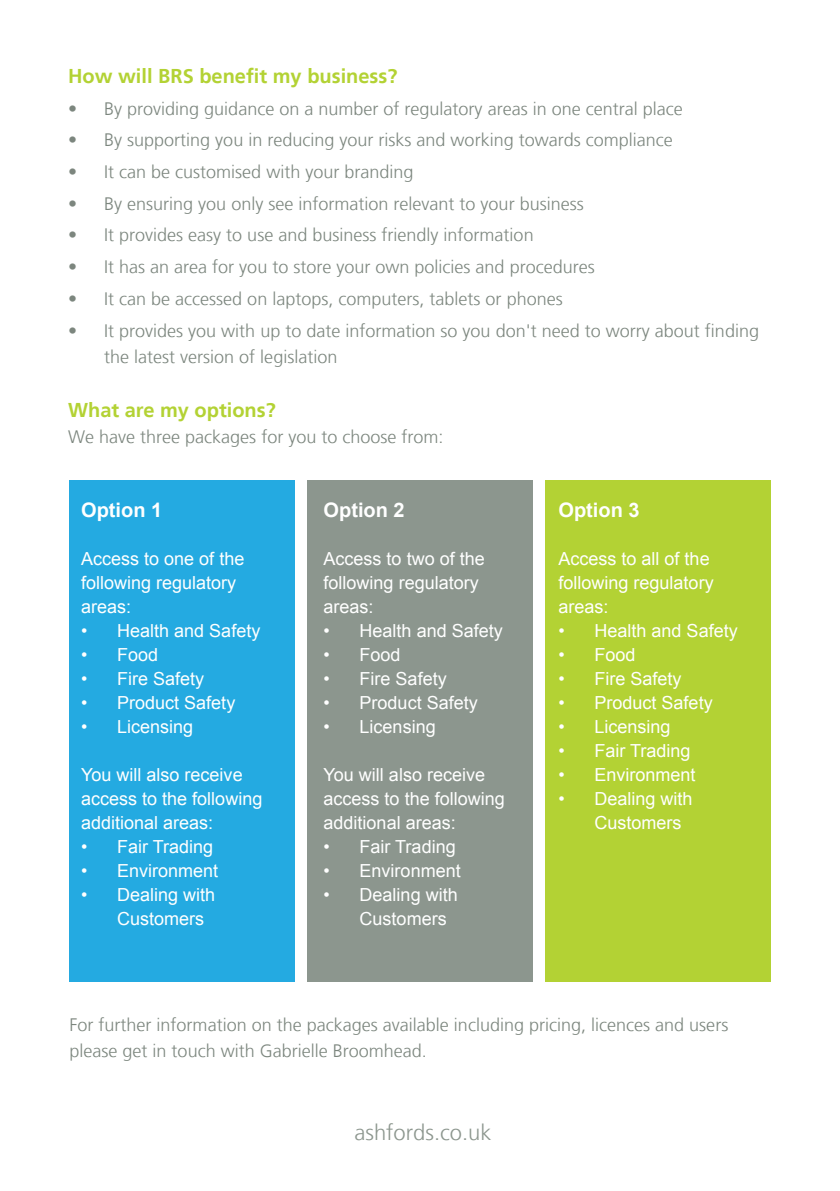
<style>
.page{position:relative;width:840px;height:1191px;background:#fff}
.page>*{position:absolute;margin:0;border:0;box-sizing:border-box;transform-origin:0 0}
.t1{font:300 22px "Frutiger LT";color:#8c968e}
.Section_Header{font:700 20px "Frutiger LT";color:#b3d234}
.t2{font:700 20px "Arial";color:#fff}
.Section_Header-2{font:300 18px/26px "Frutiger LT";color:#7c867e}
.t3{font:18px/24px "Arial";color:#fff}
</style>
<div class="page">
<div style="left:69px;top:480px;width:226px;height:502px;background:#24aae1"></div>
<div style="left:307px;top:480px;width:225px;height:502px;background:#8c968e"></div>
<div style="left:544px;top:480px;width:226px;height:502px;background:#b3d234"></div>
<p class="Section_Header" style="left:68px;top:64px;width:330px">How will BRS benefit my business?</p>
<p class="Section_Header-2" style="left:68px;top:96px;width:616px">• By providing guidance on a number of regulatory areas in one central place</p>
<p class="Section_Header-2" style="left:68px;top:127px;width:606px">• By supporting you in reducing your risks and working towards compliance</p>
<p class="Section_Header-2" style="left:68px;top:159px;width:347px">• It can be customised with your branding</p>
<p class="Section_Header-2" style="left:68px;top:191px;width:517px">• By ensuring you only see information relevant to your business</p>
<p class="Section_Header-2" style="left:68px;top:222px;width:467px">• It provides easy to use and business friendly information</p>
<p class="Section_Header-2" style="left:68px;top:254px;width:528px">• It has an area for you to store your own policies and procedures</p>
<p class="Section_Header-2" style="left:68px;top:286px;width:496px">• It can be accessed on laptops, computers, tablets or phones</p>
<p class="Section_Header-2" style="left:104px;top:317px;width:656px;text-indent:-36px">• It provides you with up to date information so you don't need to worry about finding the latest version of legislation</p>
<p class="Section_Header" style="left:68px;top:398px;width:209px">What are my options?</p>
<p class="Section_Header-2" style="left:68px;top:423px;width:377px">We have three packages for you to choose from:</p>
<p class="t2" style="left:81px;top:496px;width:83px">Option 1</p>
<p class="t3" style="left:81px;top:546px;width:165px">Access to one of the following regulatory areas:</p>
<p class="t3" style="left:81px;top:618px;width:181px">• Health and Safety</p>
<p class="t3" style="left:81px;top:642px;width:79px">• Food</p>
<p class="t3" style="left:81px;top:666px;width:125px">• Fire Safety</p>
<p class="t3" style="left:81px;top:690px;width:156px">• Product Safety</p>
<p class="t3" style="left:81px;top:714px;width:114px">• Licensing</p>
<p class="t3" style="left:81px;top:762px;width:183px">You will also receive access to the following additional areas:</p>
<p class="t3" style="left:81px;top:834px;width:134px">• Fair Trading</p>
<p class="t3" style="left:81px;top:858px;width:139px">• Environment</p>
<p class="t3" style="left:117px;top:882px;width:100px;text-indent:-36px">• Dealing with<br>Customers</p>
<p class="t2" style="left:323px;top:496px;width:83px">Option 2</p>
<p class="t3" style="left:323px;top:546px;width:163px">Access to two of the following regulatory areas:</p>
<p class="t3" style="left:323px;top:618px;width:181px">• Health and Safety</p>
<p class="t3" style="left:323px;top:642px;width:79px">• Food</p>
<p class="t3" style="left:323px;top:666px;width:125px">• Fire Safety</p>
<p class="t3" style="left:323px;top:690px;width:156px">• Product Safety</p>
<p class="t3" style="left:323px;top:714px;width:114px">• Licensing</p>
<p class="t3" style="left:323px;top:762px;width:183px">You will also receive access to the following additional areas:</p>
<p class="t3" style="left:323px;top:834px;width:134px">• Fair Trading</p>
<p class="t3" style="left:323px;top:858px;width:139px">• Environment</p>
<p class="t3" style="left:359px;top:882px;width:100px;text-indent:-36px">• Dealing with<br>Customers</p>
<p class="t2" style="left:558px;top:496px;width:83px">Option 3</p>
<p class="t3" style="left:558px;top:546px;width:157px">Access to all of the following regulatory areas:</p>
<p class="t3" style="left:558px;top:618px;width:181px">• Health and Safety</p>
<p class="t3" style="left:558px;top:642px;width:79px">• Food</p>
<p class="t3" style="left:558px;top:666px;width:125px">• Fire Safety</p>
<p class="t3" style="left:558px;top:690px;width:156px">• Product Safety</p>
<p class="t3" style="left:558px;top:714px;width:114px">• Licensing</p>
<p class="t3" style="left:558px;top:738px;width:134px">• Fair Trading</p>
<p class="t3" style="left:558px;top:762px;width:139px">• Environment</p>
<p class="t3" style="left:594px;top:786px;width:100px;text-indent:-36px">• Dealing with<br>Customers</p>
<p class="Section_Header-2" style="left:69px;top:1011px;width:660px">For further information on the packages available including pricing, licences and users please get in touch with Gabrielle Broomhead.</p>
<p class="t1" style="left:354px;top:1120px;width:138px">ashfords.co.uk</p>
</div>
